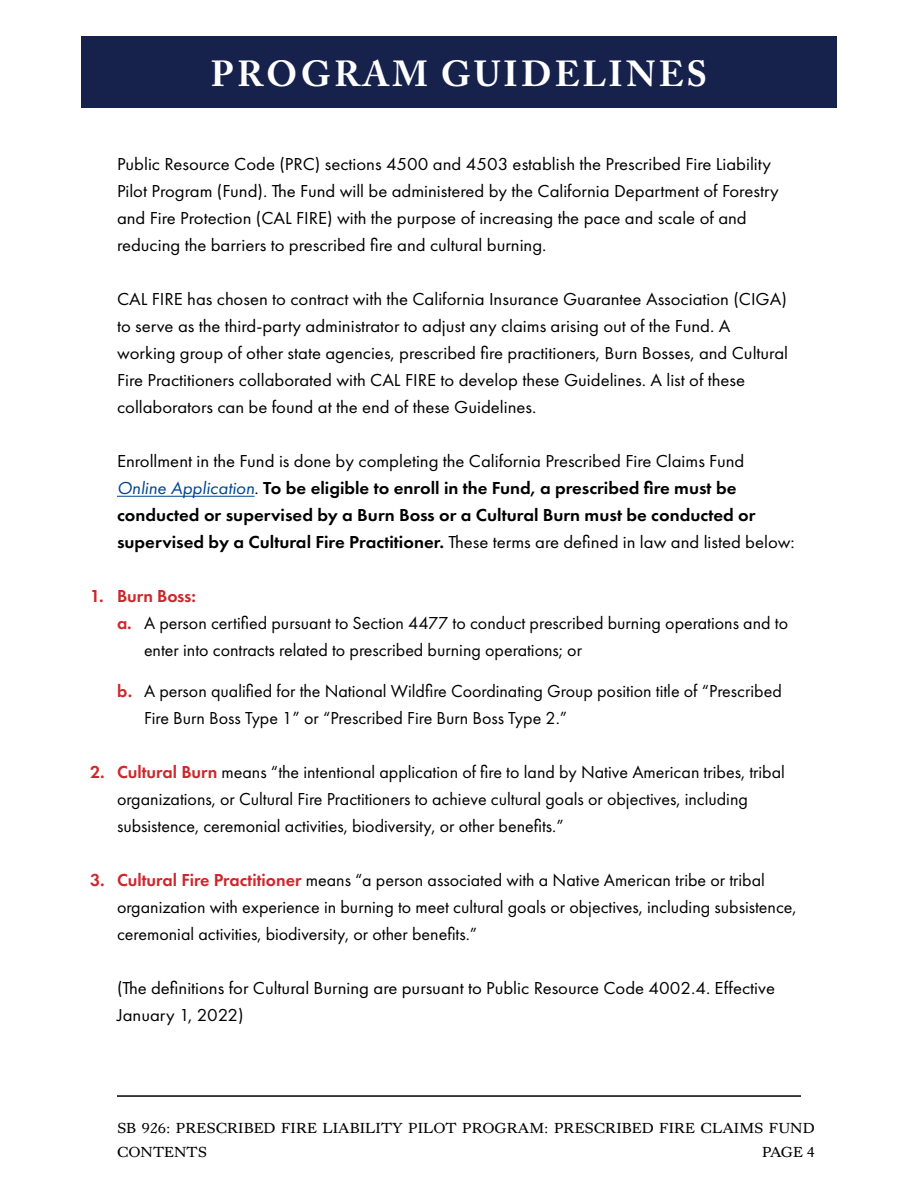
<style>
.page{position:relative;width:918px;height:1188px;background:#fff}
.page>*{position:absolute;margin:0;border:0;box-sizing:border-box;transform-origin:0 0}
.t1{font:700 36px "Adobe Caslon Pro";letter-spacing:.085em;color:#fff}
.Q_-numbered_list_lev{font:18px/27px "Futura PT";color:#000}
.Q_-numbered_list_lev-2{font:18px/27px "Futura PT";color:#000;scale:1.04 1}
.t2{font:600 18px/27px "Futura PT";color:#000;scale:1.04 1}
.List_Paragraph{font:18px/27px "Futura PT";color:#000;scale:1.04 1}
.Q_-numbered_list_lev-3{font:600 18px "Futura PT";color:#ce262b}
.t3{font:15px/24px "Kings Caslon";color:#000;scale:1.04 1}
.s1{font-weight:400}
.s2{font-weight:400;font-style:italic;color:#00458d}
.s3{font-weight:600;color:#ce262b}
</style>
<div class="page">
<hr style="left:117px;top:1095px;width:684px;height:2px;background:#000">
<div style="left:81px;top:36px;width:756px;height:72px;background:#16214c"></div>
<hr style="left:117px;top:496px;width:138px;height:1px;background:#00458d">
<p class="t1" style="left:211px;top:53px;width:498px">PROGRAM GUIDELINES</p>
<p class="Q_-numbered_list_lev-2" style="left:117px;top:151px;width:638px">Public Resource Code (PRC) sections 4500 and 4503 establish the Prescribed Fire Liability Pilot Program (Fund). The Fund will be administered by the California Department of Forestry and Fire Protection (CAL FIRE) with the purpose of increasing the pace and scale of and reducing the barriers to prescribed fire and cultural burning.</p>
<p class="Q_-numbered_list_lev-2" style="left:117px;top:286px;width:647px">CAL FIRE has chosen to contract with the California Insurance Guarantee Association (CIGA) to serve as the third-party administrator to adjust any claims arising out of the Fund. A working group of other state agencies, prescribed fire practitioners, Burn Bosses, and Cultural Fire Practitioners collaborated with CAL FIRE to develop these Guidelines. A list of these collaborators can be found at the end of these Guidelines.</p>
<p class="t2" style="left:117px;top:448px;width:653px"><span class="s1">Enrollment in the Fund is done by completing the California Prescribed Fire Claims Fund </span><span class="s2">Online Application</span><span class="s1">.</span> To be eligible to enroll in the Fund, a prescribed fire must be conducted or supervised by a Burn Boss or a Cultural Burn must be conducted or supervised by a Cultural Fire Practitioner. <span class="s1">These terms are defined in law and listed below:</span></p>
<p class="Q_-numbered_list_lev-3" style="left:90px;top:585px;width:108px">1. Burn Boss:</p>
<p class="Q_-numbered_list_lev" style="left:144px;top:610px;width:646px;text-indent:-27px"><span class="s3">a.</span> A person certified pursuant to Section 4477 to conduct prescribed burning operations and to enter into contracts related to prescribed burning operations; or</p>
<p class="Q_-numbered_list_lev" style="left:144px;top:677px;width:639px;text-indent:-27px"><span class="s3">b.</span> A person qualified for the National Wildfire Coordinating Group position title of “Prescribed<br>Fire Burn Boss Type 1” or “Prescribed Fire Burn Boss Type 2.”</p>
<p class="Q_-numbered_list_lev" style="left:117px;top:758px;width:669px;text-indent:-27px"><span class="s3">2. Cultural Burn</span> means “the intentional application of fire to land by Native American tribes, tribal organizations, or Cultural Fire Practitioners to achieve cultural goals or objectives, including subsistence, ceremonial activities, biodiversity, or other benefits.”</p>
<p class="Q_-numbered_list_lev" style="left:117px;top:866px;width:681px;text-indent:-27px"><span class="s3">3. Cultural Fire Practitioner</span> means “a person associated with a Native American tribe or tribal organization with experience in burning to meet cultural goals or objectives, including subsistence, ceremonial activities, biodiversity, or other benefits.”</p>
<p class="List_Paragraph" style="left:117px;top:974px;width:634px">(The definitions for Cultural Burning are pursuant to Public Resource Code 4002.4. Effective<br>January 1, 2022)</p>
<p class="t3" style="left:117px;top:1116px;width:672px">SB 926: PRESCRIBED FIRE LIABILITY PILOT PROGRAM: PRESCRIBED FIRE CLAIMS FUND<br>CONTENTS</p>
<p class="t3" style="left:762px;top:1140px;width:52px">PAGE 4</p>
</div>
